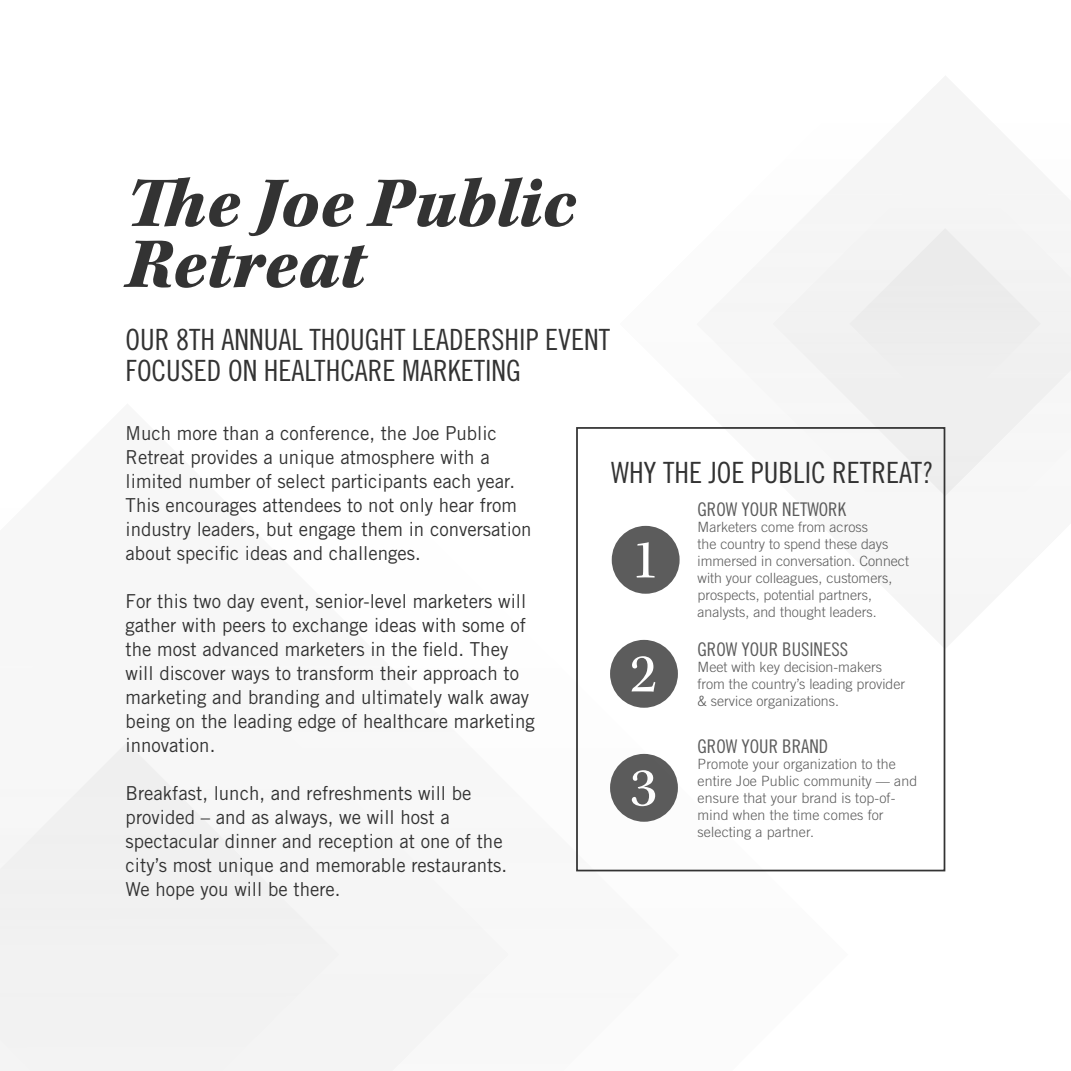
<style>
.page{position:relative;width:1071px;height:1071px;background:#fff}
.page>*{position:absolute;margin:0;border:0;box-sizing:border-box;transform-origin:0 0}
.t1{font:italic 900 73.15px "Kepler Std";color:#333}
.t2{font:56.35px "Kepler Std";color:#fff}
.t3{font:29.22px/31.5px "Trade Gothic LT Std Cn 18";color:#333}
.t4{font:19.25px "Trade Gothic LT Std";color:#333}
.t5{font:18.9px "Trade Gothic LT Std Cn 18";color:#5c5c5c}
.t6{font:300 14.17px/17px "Trade Gothic LT Std";color:#5c5c5c}
</style>
<div class="page">
<div style="left:849px;top:208px;width:222px;height:288px;background:#f5f5f5"></div>
<div style="left:849px;top:228px;width:192px;height:192px;background:#efefef"></div>
<svg style="left:679px;top:248px;width:170px;height:624px"></svg>
<svg style="left:576px;top:427px;width:103px;height:445px"></svg>
<div style="left:339px;top:926px;width:149px;height:145px;background:#f5f5f5"></div>
<div style="left:0;top:742px;width:339px;height:329px;background:#f2f2f2"></div>
<p class="t1" style="left:126px;top:162px;width:452px">The Joe Public</p>
<p class="t1" style="left:126px;top:223px;width:241px">Retreat</p>
<p class="t3" style="left:126px;top:323px;width:486px">OUR 8TH ANNUAL THOUGHT LEADERSHIP EVENT<br>FOCUSED ON HEALTHCARE MARKETING</p>
<p class="t4" style="left:126px;top:422px;width:373px">Much more than a conference, the Joe Public</p>
<p class="t4" style="left:126px;top:446px;width:366px">Retreat provides a unique atmosphere with a</p>
<p class="t4" style="left:126px;top:470px;width:391px">limited number of select participants each year.</p>
<p class="t4" style="left:126px;top:494px;width:393px">This encourages attendees to not only hear from</p>
<p class="t4" style="left:126px;top:518px;width:408px">industry leaders, but engage them in conversation</p>
<p class="t4" style="left:126px;top:542px;width:297px">about specific ideas and challenges.</p>
<p class="t4" style="left:126px;top:590px;width:402px">For this two day event, senior-level marketers will</p>
<p class="t4" style="left:126px;top:614px;width:402px">gather with peers to exchange ideas with some of</p>
<p class="t4" style="left:126px;top:638px;width:384px">the most advanced marketers in the field. They</p>
<p class="t4" style="left:126px;top:662px;width:395px">will discover ways to transform their approach to</p>
<p class="t4" style="left:126px;top:686px;width:405px">marketing and branding and ultimately walk away</p>
<p class="t4" style="left:126px;top:710px;width:411px">being on the leading edge of healthcare marketing</p>
<p class="t4" style="left:126px;top:734px;width:91px">innovation.</p>
<p class="t4" style="left:126px;top:782px;width:347px">Breakfast, lunch, and refreshments will be</p>
<p class="t4" style="left:126px;top:806px;width:326px">provided – and as always, we will host a</p>
<p class="t4" style="left:126px;top:830px;width:379px">spectacular dinner and reception at one of the</p>
<p class="t4" style="left:126px;top:854px;width:383px">city’s most unique and memorable restaurants.</p>
<p class="t4" style="left:126px;top:878px;width:217px">We hope you will be there.</p>
<p class="t3" style="left:611px;top:457px;width:324px">WHY THE JOE PUBLIC RETREAT?</p>
<p class="t2" style="left:632px;top:528px;width:28px">1</p>
<p class="t2" style="left:630px;top:642px;width:28px">2</p>
<p class="t2" style="left:630px;top:756px;width:28px">3</p>
<p class="t5" style="left:698px;top:498px;width:150px">GROW YOUR NETWORK</p>
<p class="t6" style="left:698px;top:519px;width:213px">Marketers come from across<br>the country to spend these days immersed in conversation. Connect with your colleagues, customers, prospects, potential partners, analysts, and thought leaders.</p>
<p class="t5" style="left:698px;top:638px;width:152px">GROW YOUR BUSINESS</p>
<p class="t6" style="left:698px;top:658px;width:209px">Meet with key decision-makers from the country’s leading provider &amp; service organizations.</p>
<p class="t5" style="left:698px;top:735px;width:132px">GROW YOUR BRAND</p>
<p class="t6" style="left:698px;top:755px;width:221px">Promote your organization to the entire Joe Public community — and ensure that your brand is top-of&shy;mind when the time comes for selecting a partner.</p>
</div>
